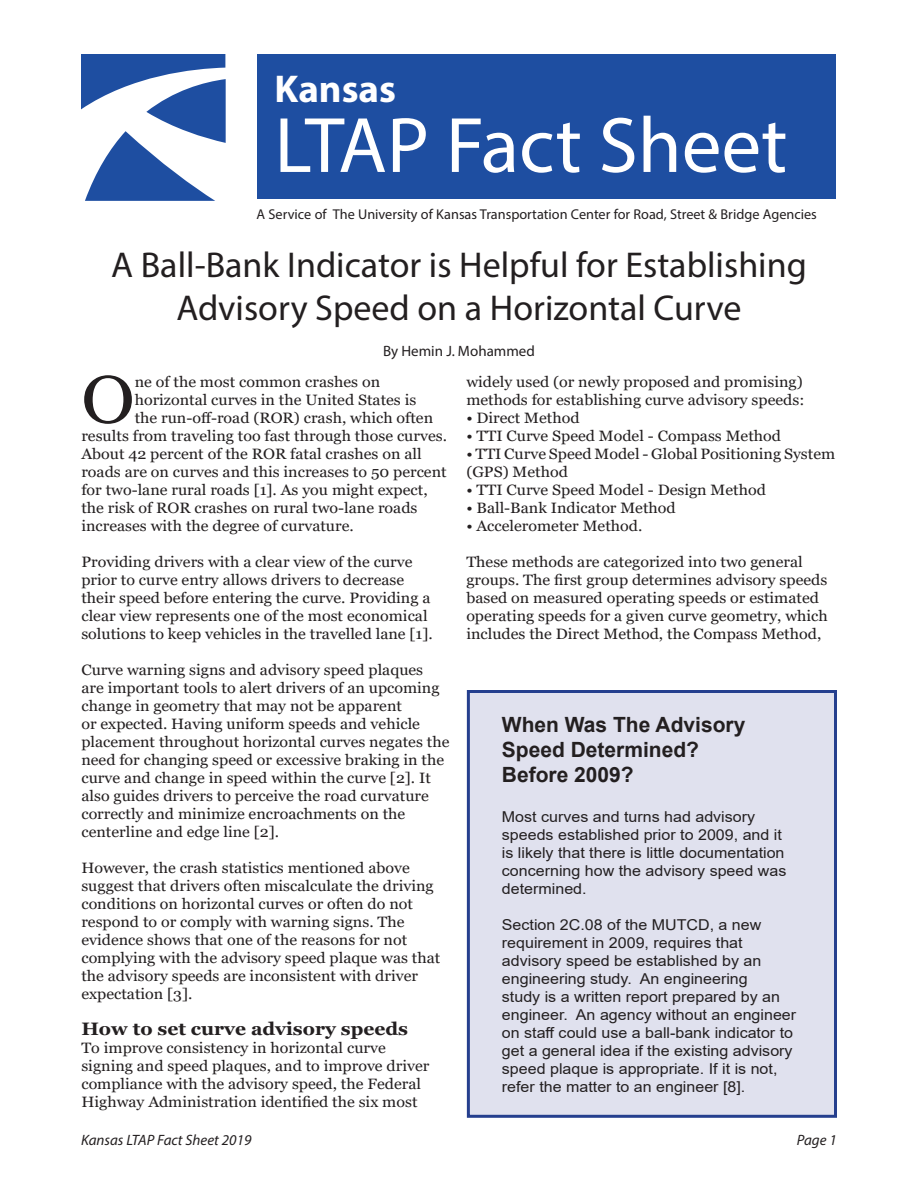
<style>
.page{position:relative;width:918px;height:1188px;background:#fff}
.page>*{position:absolute;margin:0;border:0;box-sizing:border-box;transform-origin:0 0}
.t1{font:79.2px "Myriad Pro";color:#fff}
.t2{font:66.9px "Georgia";color:#231f20;scale:1.07 1}
.t3{font:700 38.85px "Myriad Pro";color:#fff}
.t4{font:36px "Myriad Pro";color:#231f20}
.t5{font:700 21px/25.2px "Arial";color:#231f20}
.t6{font:700 18px "Georgia";color:#231f20;scale:1.07 1}
.t7{font:15px/18px "Georgia";color:#231f20;scale:1.07 1}
.t8{font:15px/18px "Arial";color:#231f20;scale:1.07 1}
.t9{font:italic 15px "Myriad Pro";color:#231f20}
.t10{font:15px "Myriad Pro";color:#231f20}
.t11{font:14.25px "Myriad Pro";color:#231f20}
</style>
<div class="page">
<div style="left:467px;top:690px;width:370px;height:428px;background:#e0e1ee;border:3px solid #253f8e"></div>
<div style="left:257px;top:55px;width:579px;height:144px;background:#1e4ea1"></div>
<svg style="left:81px;top:54px;width:145px;height:147px"></svg>
<p class="t3" style="left:274px;top:64px;width:123px">Kansas</p>
<p class="t1" style="left:274px;top:97px;width:514px">LTAP Fact Sheet</p>
<p class="t11" style="left:256px;top:205px;width:562px">A Service of The University of Kansas Transportation Center for Road, Street &amp; Bridge Agencies</p>
<p class="t4" style="left:111px;top:243px;width:697px">A Ball-Bank Indicator is Helpful for Establishing</p>
<p class="t4" style="left:176px;top:286px;width:567px">Advisory Speed on a Horizontal Curve</p>
<p class="t10" style="left:383px;top:342px;width:153px">By Hemin J. Mohammed</p>
<p class="t2" style="left:81px;top:359px;width:51px">O</p>
<p class="t7" style="left:135px;top:373px;width:231px">ne of the most common crashes on</p>
<p class="t7" style="left:466px;top:373px;width:317px">widely used (or newly proposed and promising) methods for establishing curve advisory speeds:</p>
<p class="t7" style="left:466px;top:409px;width:107px">• Direct Method</p>
<p class="t7" style="left:466px;top:427px;width:296px">• TTI Curve Speed Model - Compass Method</p>
<p class="t7" style="left:466px;top:445px;width:346px">• TTI Curve Speed Model - Global Positioning System (GPS) Method</p>
<p class="t7" style="left:466px;top:481px;width:282px">• TTI Curve Speed Model - Design Method</p>
<p class="t7" style="left:466px;top:499px;width:197px">• Ball-Bank Indicator Method</p>
<p class="t7" style="left:466px;top:517px;width:166px">• Accelerometer Method.</p>
<p class="t7" style="left:466px;top:553px;width:339px">These methods are categorized into two general groups. The first group determines advisory speeds based on measured operating speeds or estimated operating speeds for a given curve geometry, which includes the Direct Method, the Compass Method,</p>
<p class="t7" style="left:135px;top:391px;width:265px">horizontal curves in the United States is</p>
<p class="t7" style="left:135px;top:409px;width:280px">the run-off-road (ROR) crash, which often</p>
<p class="t7" style="left:81px;top:427px;width:343px">results from traveling too fast through those curves.</p>
<p class="t7" style="left:81px;top:445px;width:319px">About 42 percent of the ROR fatal crashes on all</p>
<p class="t7" style="left:81px;top:463px;width:343px">roads are on curves and this increases to 50 percent</p>
<p class="t7" style="left:81px;top:481px;width:325px">for two-lane rural roads [1]. As you might expect,</p>
<p class="t7" style="left:81px;top:499px;width:316px">the risk of ROR crashes on rural two-lane roads</p>
<p class="t7" style="left:81px;top:517px;width:256px">increases with the degree of curvature.</p>
<p class="t7" style="left:81px;top:553px;width:330px">Providing drivers with a clear view of the curve prior to curve entry allows drivers to decrease their speed before entering the curve. Providing a clear view represents one of the most economical solutions to keep vehicles in the travelled lane [1].</p>
<p class="t7" style="left:81px;top:661px;width:346px">Curve warning signs and advisory speed plaques<br>are important tools to alert drivers of an upcoming change in geometry that may not be apparent<br>or expected. Having uniform speeds and vehicle placement throughout horizontal curves negates the need for changing speed or excessive braking in the curve and change in speed within the curve [2]. It also guides drivers to perceive the road curvature correctly and minimize encroachments on the centerline and edge line [2].</p>
<p class="t7" style="left:81px;top:859px;width:337px">However, the crash statistics mentioned above suggest that drivers often miscalculate the driving conditions on horizontal curves or often do not respond to or comply with warning signs. The evidence shows that one of the reasons for not complying with the advisory speed plaque was that the advisory speeds are inconsistent with driver expectation [3].</p>
<p class="t6" style="left:81px;top:1017px;width:307px">How to set curve advisory speeds</p>
<p class="t7" style="left:81px;top:1039px;width:327px">To improve consistency in horizontal curve signing and speed plaques, and to improve driver compliance with the advisory speed, the Federal Highway Administration identified the six most</p>
<p class="t5" style="left:502px;top:712px;width:245px">When Was The Advisory<br>Speed Determined?<br>Before 2009?</p>
<p class="t8" style="left:502px;top:807px;width:267px">Most curves and turns had advisory speeds established prior to 2009, and it is likely that there is little documentation concerning how the advisory speed was determined.</p>
<p class="t8" style="left:502px;top:915px;width:277px">Section 2C.08 of the MUTCD, a new requirement in 2009, requires that advisory speed be established by an engineering study. An engineering<br>study is a written report prepared by an engineer. An agency without an engineer on staff could use a ball-bank indicator to get a general idea if the existing advisory speed plaque is appropriate. If it is not, refer the matter to an engineer [8].</p>
<p class="t9" style="left:81px;top:1131px;width:172px">Kansas LTAP Fact Sheet 2019</p>
<p class="t9" style="left:797px;top:1131px;width:42px">Page 1</p>
</div>
